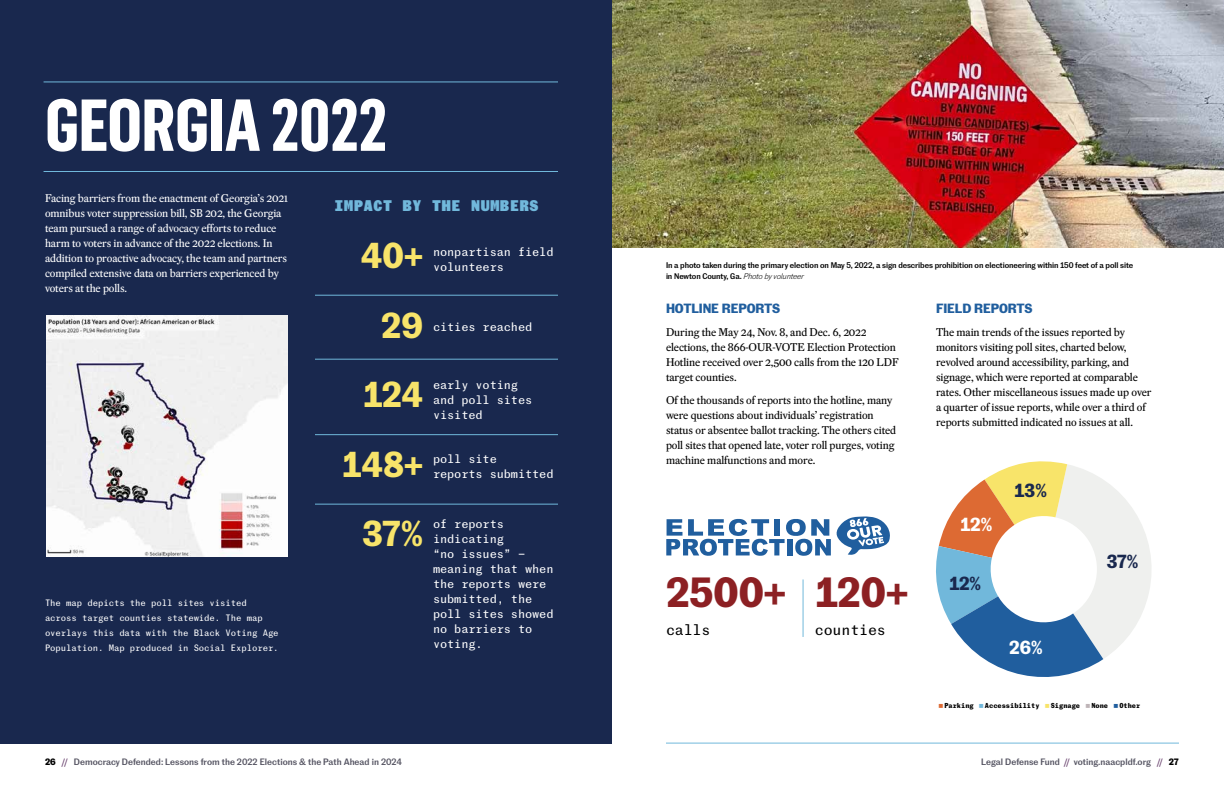
<style>
.page{position:relative;width:1224px;height:792px;background:#fff}
.page>*{position:absolute;margin:0;border:0;box-sizing:border-box;transform-origin:0 0}
.t1{font:700 72px "Flama Condensed";letter-spacing:-.01em;color:#fff}
.t2{font:700 41px "Marcin Ant";color:#8c2023}
.t3{font:700 35px/69.5px "Marcin Ant";letter-spacing:-.015em;color:#f8e46a;text-align:right}
.t4{font:700 18.4px "Marcin Ant";color:#19284e}
.t5{font:700 18.4px "Marcin Ant";color:#fff}
.t6{font:15px "Marcin Tpwr Super";letter-spacing:.05em;color:#71b8db}
.t7{font:15px "Marcin Tpwr";letter-spacing:-.01em;color:#000}
.t8{font:700 13px "Marcin Ant";letter-spacing:-.01em;color:#205e9e}
.t9{font:12px/15px "Marcin Tpwr";letter-spacing:-.01em;color:#fff}
.t10{font:11px/15px "Eudald News";letter-spacing:-.01em;color:#000}
.t11{font:11px/15px "Eudald News";letter-spacing:-.01em;color:#fff}
.t12{font:9px/15px "Marcin Tpwr";letter-spacing:-.01em;color:#fff}
.t13{font:500 9px "Marcin Ant";color:#545361}
.t14{font:500 8px/11px "Marcin Ant";letter-spacing:-.01em;color:#000}
.t15{font:700 7px "Marcin Tpwr";color:#000}
.s1{font-weight:300;font-style:italic}
.s2{font-weight:800;color:#000}
.s3{color:#643b69}
</style>
<div class="page">
<hr style="left:666px;top:743px;width:513px;height:1px;background:#70b8db">
<div style="left:0;top:0;width:612px;height:744px;background:#19284e"></div>
<hr style="left:44px;top:171px;width:514px;height:1px;background:#70b8db">
<hr style="left:44px;top:81px;width:514px;height:1px;background:#70b8db">
<img style="left:46px;top:315px;width:242px;height:241px">
<hr style="left:315px;top:295px;width:243px;height:1px;background:#70b8db">
<hr style="left:315px;top:359px;width:243px;height:1px;background:#70b8db">
<hr style="left:315px;top:434px;width:243px;height:1px;background:#70b8db">
<hr style="left:315px;top:504px;width:243px;height:1px;background:#70b8db">
<img style="left:612px;top:0;width:612px;height:248px">
<svg style="left:666px;top:516px;width:224px;height:40px"></svg>
<hr style="left:803px;top:579px;width:1px;height:58px;background:#70b8db">
<svg style="left:936px;top:461px;width:215px;height:216px"></svg>
<h1 class="t1" style="left:45px;top:80px;width:344px">GEORGIA 2022</h1>
<p class="t11" style="left:45px;top:190px;width:245px">Facing barriers from the enactment of Georgia’s 2021 omnibus voter suppression bill, SB 202, the Georgia team pursued a range of advocacy efforts to reduce harm to voters in advance of the 2022 elections. In addition to proactive advocacy, the team and partners compiled extensive data on barriers experienced by voters at the polls.</p>
<h3 class="t6" style="left:335px;top:197px;width:206px">IMPACT BY THE NUMBERS</h3>
<h3 class="t3" style="left:342px;top:221px;width:83px">40+<br>29<br>124<br>148+<br>37%</h3>
<p class="t9" style="left:433px;top:244px;width:122px">nonpartisan field volunteers</p>
<p class="t9" style="left:433px;top:319px;width:101px">cities reached</p>
<p class="t9" style="left:433px;top:377px;width:101px">early voting and poll sites visited</p>
<p class="t9" style="left:433px;top:451px;width:122px">poll site<br>reports submitted</p>
<p class="t9" style="left:433px;top:516px;width:122px">of reports indicating<br>“no issues” – meaning that when the reports were submitted, the poll sites showed no barriers to voting.</p>
<p class="t12" style="left:45px;top:595px;width:235px">The map depicts the poll sites visited across target counties statewide. The map overlays this data with the Black Voting Age Population. Map produced in Social Explorer.</p>
<p class="t14" style="left:666px;top:260px;width:469px">In a photo taken during the primary election on May 5, 2022, a sign describes prohibition on electioneering within 150 feet of a poll site in Newton County, Ga. <span class="s1">Photo by volunteer</span></p>
<p class="t8" style="left:666px;top:300px;width:116px">HOTLINE REPORTS</p>
<p class="t10" style="left:666px;top:324px;width:234px">During the May 24, Nov. 8, and Dec. 6, 2022 elections, the 866-OUR-VOTE Election Protection Hotline received over 2,500 calls from the 120 LDF target counties.</p>
<p class="t10" style="left:666px;top:392px;width:232px">Of the thousands of reports into the hotline, many were questions about individuals’ registration status or absentee ballot tracking. The others cited poll sites that opened late, voter roll purges, voting machine malfunctions and more.</p>
<h2 class="t2" style="left:666px;top:568px;width:244px">2500+ 120+</h2>
<h3 class="t7" style="left:666px;top:621px;width:46px">calls</h3>
<h3 class="t7" style="left:815px;top:621px;width:72px">counties</h3>
<p class="t8" style="left:936px;top:301px;width:98px">FIELD REPORTS</p>
<p class="t10" style="left:936px;top:325px;width:217px">The main trends of the issues reported by monitors visiting poll sites, charted below, revolved around accessibility, parking, and signage, which were reported at comparable rates. Other miscellaneous issues made up over a quarter of issue reports, while over a third of reports submitted indicated no issues at all.</p>
<h3 class="t5" style="left:960px;top:513px;width:34px">12%</h3>
<h3 class="t4" style="left:949px;top:572px;width:34px">12%</h3>
<h3 class="t4" style="left:1014px;top:479px;width:34px">13%</h3>
<h3 class="t5" style="left:1009px;top:637px;width:35px">26%</h3>
<h3 class="t4" style="left:1107px;top:550px;width:33px">37%</h3>
<p class="t15" style="left:944px;top:701px;width:31px">Parking</p>
<p class="t15" style="left:985px;top:701px;width:56px">Accessibility</p>
<p class="t15" style="left:1051px;top:701px;width:31px">Signage</p>
<p class="t15" style="left:1091px;top:701px;width:18px">None</p>
<p class="t15" style="left:1119px;top:701px;width:22px">Other</p>
<p class="t13" style="left:45px;top:756px;width:358px"><span class="s2">26</span> <span class="s3">//</span> Democracy Defended: Lessons from the 2022 Elections &amp; the Path Ahead in 2024</p>
<p class="t13" style="left:981px;top:756px;width:199px">Legal Defense Fund <span class="s3">//</span> voting.naacpldf.org <span class="s3">//</span> <span class="s2">27</span></p>
</div>
